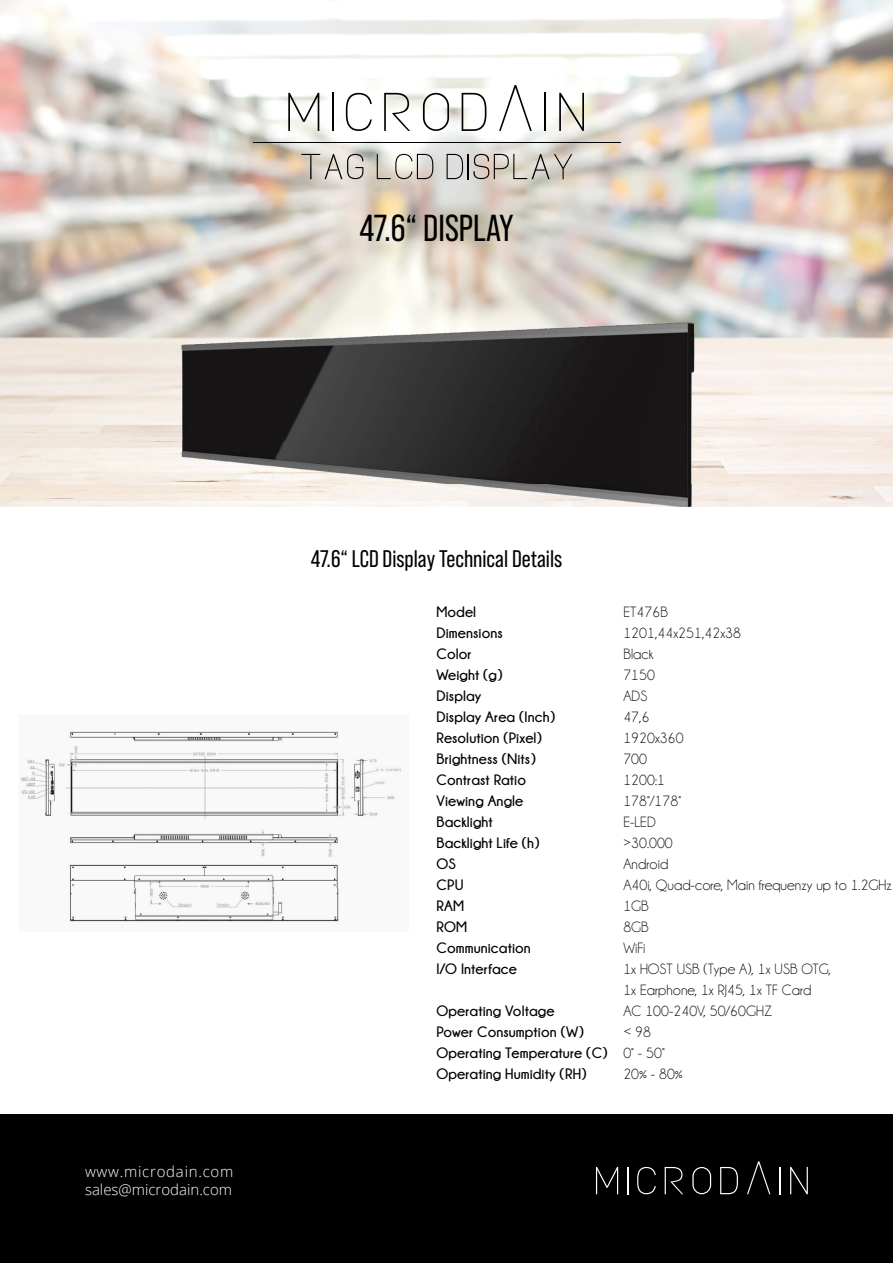
<style>
.page{position:relative;width:893px;height:1263px;background:#fff}
.page>*{position:absolute;margin:0;border:0;box-sizing:border-box;transform-origin:0 0}
.t1{font:37.5px "Bebas Neue Pro";color:#000}
.t2{font:24px "Bebas Neue Pro";color:#000}
.t3{font:700 15px/21px "Champagne&Limousines";letter-spacing:.005em;color:#000}
.t4{font:15px/21px "Champagne&Limousines";letter-spacing:.005em;color:#000}
.t5{font:300 15px/18px "Open Sans";color:#fff}
</style>
<div class="page">
<img style="left:0;top:0;width:840px;height:161px">
<img style="left:210px;top:161px;width:420px;height:149px">
<img style="left:0;top:485px;width:893px;height:22px">
<div style="left:0;top:1114px;width:893px;height:149px;background:#000"></div>
<svg style="left:596px;top:1167px;width:22px;height:27px"></svg>
<svg style="left:627px;top:1167px;width:1px;height:27px"></svg>
<svg style="left:637px;top:1167px;width:19px;height:27px"></svg>
<svg style="left:665px;top:1167px;width:18px;height:27px"></svg>
<svg style="left:692px;top:1167px;width:19px;height:27px"></svg>
<svg style="left:720px;top:1167px;width:18px;height:27px"></svg>
<svg style="left:747px;top:1161px;width:23px;height:33px"></svg>
<svg style="left:780px;top:1167px;width:1px;height:27px"></svg>
<svg style="left:790px;top:1167px;width:18px;height:27px"></svg>
<hr style="left:253px;top:142px;width:367px;height:1px;background:#000">
<svg style="left:288px;top:93px;width:31px;height:38px"></svg>
<hr style="left:332px;top:93px;width:1px;height:38px;background:#000">
<svg style="left:346px;top:93px;width:26px;height:38px"></svg>
<svg style="left:384px;top:93px;width:26px;height:38px"></svg>
<svg style="left:423px;top:93px;width:26px;height:38px"></svg>
<svg style="left:462px;top:93px;width:24px;height:38px"></svg>
<svg style="left:499px;top:85px;width:33px;height:46px"></svg>
<hr style="left:545px;top:93px;width:1px;height:38px;background:#000">
<svg style="left:559px;top:93px;width:25px;height:38px"></svg>
<svg style="left:301px;top:154px;width:62px;height:25px;background:#c3bbb4"></svg>
<svg style="left:377px;top:154px;width:56px;height:25px"></svg>
<svg style="left:447px;top:154px;width:125px;height:25px;background:#bdb8b0"></svg>
<img style="left:152px;top:310px;width:588px;height:197px">
<img style="left:20px;top:731px;width:381px;height:192px">
<h1 class="t1" style="left:359px;top:207px;width:156px">47.6“ DISPLAY</h1>
<p class="t5" style="left:85px;top:1162px;width:150px">www.microdain.com sales@microdain.com</p>
<h2 class="t2" style="left:311px;top:545px;width:253px">47.6“ LCD Display Technical Details</h2>
<p class="t3" style="left:437px;top:601px;width:120px">Model<br>Dimensions<br>Color<br>Weight (g)<br>Display<br>Display Area (Inch)<br>Resolution (Pixel)<br>Brightness (Nits)<br>Contrast Ratio<br>Viewing Angle<br>Backlight<br>Backlight Life (h)<br>OS<br>CPU<br>RAM<br>ROM<br>Communication<br>I/O Interface</p>
<p class="t3" style="left:437px;top:1000px;width:172px">Operating Voltage<br>Power Consumption (W)<br>Operating Temperature (C)<br>Operating Humidity (RH)</p>
<p class="t4" style="left:623px;top:602px;width:270px">ET476B<br>1201,44x251,42x38<br>Black<br>7150<br>ADS<br>47,6<br>1920x360<br>700<br>1200:1<br>178°/178°<br>E-LED<br>&gt;30.000<br>Android<br>A40i, Quad-core, Main frequenzy up to 1.2GHz<br>1GB<br>8GB<br>WiFi<br>1x HOST USB (Type A), 1x USB OTG,<br>1x Earphone, 1x RJ45, 1x TF Card<br>AC 100-240V, 50/60GHZ<br>&lt; 98<br>0° - 50°<br>20% - 80%</p>
</div>
